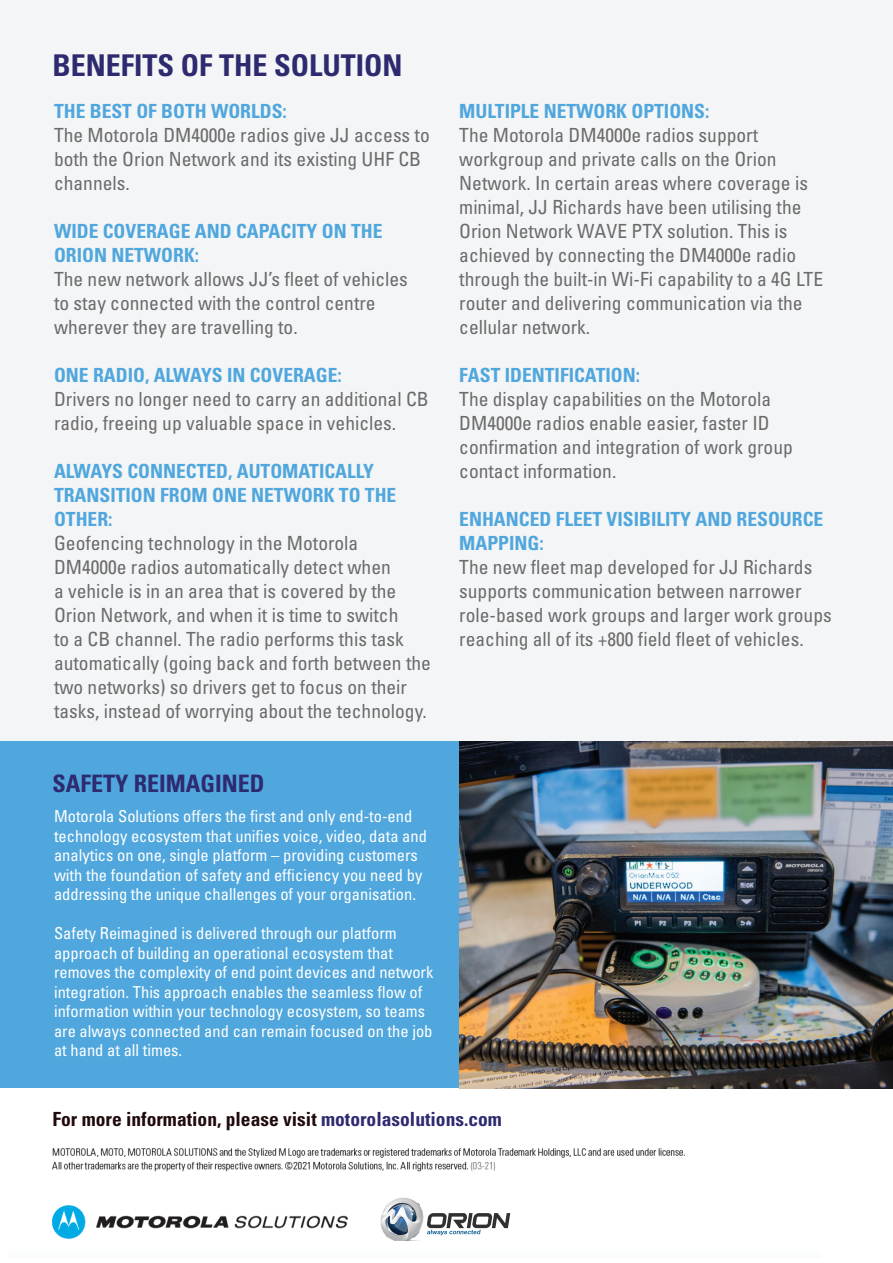
<style>
.page{position:relative;width:893px;height:1263px;background:#fff}
.page>*{position:absolute;margin:0;border:0;box-sizing:border-box;transform-origin:0 0}
.t1{font:700 condensed 30px "Univers LT Std";color:#2d2a70}
.t2{font:700 condensed 24px "Univers LT Std";color:#2d2a70}
.t3{font:condensed 19.5px/24px "Univers LT Std";color:#6b6b6c}
.t4{font:700 condensed 19.5px/24px "Univers LT Std";color:#50a7dd}
.t5{font:700 condensed 19.5px "Univers LT Std";color:#210a0c}
.t6{font:condensed 16.5px/19.5px "Univers LT Std";color:#fff}
.s1{color:#2d2a70}
</style>
<div class="page">
<div style="left:0;top:0;width:893px;height:866px;background:#f4f5f6"></div>
<img style="left:51px;top:1148px;width:634px;height:91px">
<div style="left:0;top:741px;width:893px;height:347px;background:#50a7dd"></div>
<img style="left:459px;top:741px;width:434px;height:347px">
<svg style="left:427px;top:1213px;width:83px;height:22px"></svg>
<img style="left:380px;top:1197px;width:43px;height:44px">
<h1 class="t1" style="left:52px;top:47px;width:351px">BENEFITS OF THE SOLUTION</h1>
<p class="t4" style="left:54px;top:99px;width:234px">THE BEST OF BOTH WORLDS:</p>
<p class="t3" style="left:54px;top:123px;width:377px">The Motorola DM4000e radios give JJ access to both the Orion Network and its existing UHF CB channels.</p>
<p class="t4" style="left:54px;top:219px;width:330px">WIDE COVERAGE AND CAPACITY ON THE<br>ORION NETWORK:</p>
<p class="t3" style="left:54px;top:267px;width:355px">The new network allows JJ’s fleet of vehicles to stay connected with the control centre wherever they are travelling to.</p>
<p class="t4" style="left:54px;top:363px;width:289px">ONE RADIO, ALWAYS IN COVERAGE:</p>
<p class="t3" style="left:54px;top:387px;width:376px">Drivers no longer need to carry an additional CB radio, freeing up valuable space in vehicles.</p>
<p class="t4" style="left:54px;top:459px;width:344px">ALWAYS CONNECTED, AUTOMATICALLY<br>TRANSITION FROM ONE NETWORK TO THE<br>OTHER:</p>
<p class="t3" style="left:54px;top:531px;width:378px">Geofencing technology in the Motorola DM4000e radios automatically detect when<br>a vehicle is in an area that is covered by the Orion Network, and when it is time to switch<br>to a CB channel. The radio performs this task automatically (going back and forth between the two networks) so drivers get to focus on their tasks, instead of worrying about the technology.</p>
<p class="t2" style="left:52px;top:769px;width:214px">SAFETY REIMAGINED</p>
<p class="t6" style="left:54px;top:806px;width:374px">Motorola Solutions offers the first and only end-to-end technology ecosystem that unifies voice, video, data and analytics on one, single platform – providing customers with the foundation of safety and efficiency you need by addressing the unique challenges of your organisation.</p>
<p class="t6" style="left:54px;top:923px;width:381px">Safety Reimagined is delivered through our platform approach of building an operational ecosystem that removes the complexity of end point devices and network integration. This approach enables the seamless flow of information within your technology ecosystem, so teams are always connected and can remain focused on the job at hand at all times.</p>
<p class="t4" style="left:459px;top:99px;width:252px">MULTIPLE NETWORK OPTIONS:</p>
<p class="t3" style="left:459px;top:123px;width:365px">The Motorola DM4000e radios support workgroup and private calls on the Orion Network. In certain areas where coverage is minimal, JJ Richards have been utilising the Orion Network WAVE PTX solution. This is achieved by connecting the DM4000e radio through the built-in Wi-Fi capability to a 4G LTE router and delivering communication via the cellular network.</p>
<p class="t4" style="left:459px;top:363px;width:182px">FAST IDENTIFICATION:</p>
<p class="t3" style="left:459px;top:387px;width:335px">The display capabilities on the Motorola DM4000e radios enable easier, faster ID confirmation and integration of work group contact information.</p>
<p class="t4" style="left:459px;top:507px;width:366px">ENHANCED FLEET VISIBILITY AND RESOURCE<br>MAPPING:</p>
<p class="t3" style="left:459px;top:555px;width:374px">The new fleet map developed for JJ Richards supports communication between narrower role-based work groups and larger work groups reaching all of its +800 field fleet of vehicles.</p>
<p class="t5" style="left:52px;top:1107px;width:451px">For more information, please visit <span class="s1">motorolasolutions.com</span></p>
</div>
